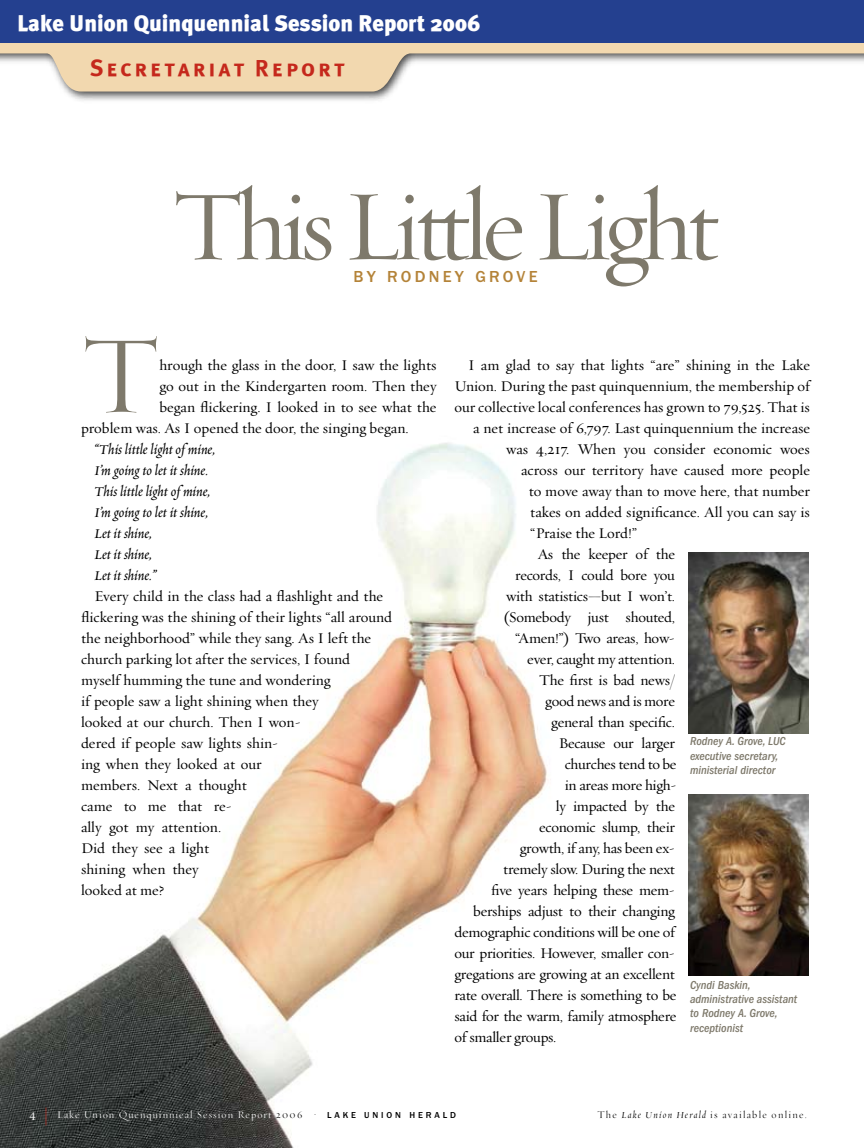
<style>
.page{position:relative;width:864px;height:1148px;background:#fff}
.page>*{position:absolute;margin:0;border:0;box-sizing:border-box;transform-origin:0 0}
.t1{font:113.7px "Requiem Fine HTF Roman";color:#7e796b}
.t2{font:101.25px "Requiem Display HTF Roman";letter-spacing:-.06em;color:#7e796b}
.t3{font:23.25px "Meta Plus Bold Caps";letter-spacing:.12em;color:#c5281c}
.t4{font:900 22.5px "Meta Plus";color:#fff}
.t5{font:500 16.5px "Franklin Gothic";letter-spacing:.2em;color:#b48338}
.t6{font:15px/21px "Requiem Text HTF Roman";color:#000}
.t7{font:15px "Requiem Text HTF Roman";letter-spacing:-.02em;color:#000}
.t8{font:15px/21px "Requiem Text HTF Italic";color:#000}
.t9{font:italic 500 condensed 12px/14.4px "Franklin Gothic";color:#7e796b}
.t10{font:10.5px "Requiem Fine HTF Roman";letter-spacing:.1em;color:#fff}
.t11{font:10.5px "Requiem Fine HTF Roman";letter-spacing:.12em;color:#000}
.s1{font-family:"Franklin Gothic Book X Cmpr";font-size:18px;color:#c5281c}
.s2{color:#000}
.s3{font-family:"Franklin Gothic";font-weight:500;font-size:9px;color:#000}
.s4{font-family:"Requiem Fine HTF Italic"}
</style>
<div class="page">
<div style="left:0;top:30px;width:864px;height:75px;background:#000;opacity:.75"></div>
<svg style="left:0;top:43px;width:864px;height:48px;fill:#f2d8af"></svg>
<img style="left:0;top:443px;width:738px;height:705px">
<img style="left:688px;top:552px;width:121px;height:181px">
<img style="left:688px;top:795px;width:121px;height:180px">
<div style="left:0;top:0;width:864px;height:43px;background:#24408f"></div>
<svg style="left:30px;top:1111px;width:6px;height:8px"></svg>
<h3 class="t4" style="left:17px;top:10px;width:464px">Lake Union Quinquennial Session Report 2006</h3>
<h3 class="t3" style="left:90px;top:54px;width:256px">Secretariat Report</h3>
<h2 class="t2" style="left:172px;top:167px;width:548px">This Little Light</h2>
<p class="t5" style="left:353px;top:267px;width:186px">BY RODNEY GROVE</p>
<h1 class="t1" style="left:81px;top:309px;width:80px">T</h1>
<p class="t6" style="left:159px;top:355px;width:279px">hrough the glass in the door, I saw the lights</p>
<p class="t6" style="left:159px;top:376px;width:279px">go out in the Kindergarten room. Then they</p>
<p class="t6" style="left:159px;top:397px;width:279px">began flickering. I looked in to see what the</p>
<p class="t6" style="left:81px;top:418px;width:329px">problem was. As I opened the door, the singing began.</p>
<p class="t8" style="left:94px;top:440px;width:123px">“This little light of mine,<br>I’m going to let it shine.<br>This little light of mine,<br>I’m going to let it shine,<br>Let it shine,<br>Let it shine,<br>Let it shine.”</p>
<p class="t6" style="left:81px;top:586px;width:313px;text-indent:14px">Every child in the class had a flashlight and the flickering was the shining of their lights “all around the neighborhood” while they sang. As I left the church parking lot after the services, I found myself humming the tune and wondering<br>if people saw a light shining when they<br>looked at our church. Then I won-<br>dered if people saw lights shin-<br>ing when they looked at our<br>members. Next a thought<br>came to me that re-<br>ally got my attention.<br>Did they see a light<br>shining when they<br>looked at me?</p>
<p class="t6" style="left:468px;top:355px;width:344px">I am glad to say that lights “are” shining in the Lake</p>
<p class="t6" style="left:454px;top:376px;width:357px">Union. During the past quinquennium, the membership of</p>
<p class="t6" style="left:454px;top:397px;width:357px">our collective local conferences has grown to 79,525. That is</p>
<p class="t6" style="left:473px;top:418px;width:338px">a net increase of 6,797. Last quinquennium the increase</p>
<p class="t6" style="left:506px;top:439px;width:305px">was 4,217. When you consider economic woes</p>
<p class="t6" style="left:521px;top:460px;width:290px">across our territory have caused more people</p>
<p class="t6" style="left:529px;top:481px;width:283px">to move away than to move here, that number</p>
<p class="t6" style="left:530px;top:502px;width:281px">takes on added significance. All you can say is</p>
<p class="t6" style="left:530px;top:523px;width:109px">“Praise the Lord!”</p>
<p class="t7" style="left:538px;top:545px;width:139px">As the keeper of the</p>
<p class="t7" style="left:515px;top:566px;width:161px">records, I could bore you</p>
<p class="t7" style="left:506px;top:587px;width:170px">with statistics—but I won’t.</p>
<p class="t7" style="left:503px;top:608px;width:173px">(Somebody just shouted,</p>
<p class="t7" style="left:515px;top:629px;width:161px">“Amen!”) Two areas, how-</p>
<p class="t7" style="left:527px;top:650px;width:149px">ever, caught my attention.</p>
<p class="t7" style="left:539px;top:671px;width:137px">The first is bad news/</p>
<p class="t7" style="left:545px;top:692px;width:131px">good news and is more</p>
<p class="t7" style="left:551px;top:713px;width:125px">general than specific.</p>
<p class="t7" style="left:559px;top:734px;width:118px">Because our larger</p>
<p class="t7" style="left:565px;top:755px;width:113px">churches tend to be</p>
<p class="t7" style="left:565px;top:776px;width:113px">in areas more high-</p>
<p class="t7" style="left:556px;top:797px;width:121px">ly impacted by the</p>
<p class="t7" style="left:539px;top:818px;width:137px">economic slump, their</p>
<p class="t7" style="left:520px;top:839px;width:157px">growth, if any, has been ex-</p>
<p class="t7" style="left:503px;top:860px;width:173px">tremely slow. During the next</p>
<p class="t7" style="left:491px;top:881px;width:185px">five years helping these mem-</p>
<p class="t7" style="left:473px;top:902px;width:203px">berships adjust to their changing</p>
<p class="t7" style="left:454px;top:923px;width:222px">demographic conditions will be one of</p>
<p class="t7" style="left:454px;top:944px;width:222px">our priorities. However, smaller con-</p>
<p class="t7" style="left:454px;top:965px;width:222px">gregations are growing at an excellent</p>
<p class="t7" style="left:454px;top:986px;width:223px">rate overall. There is something to be</p>
<p class="t7" style="left:454px;top:1007px;width:223px">said for the warm, family atmosphere</p>
<p class="t7" style="left:454px;top:1028px;width:103px">of smaller groups.</p>
<p class="t9" style="left:690px;top:734px;width:97px">Rodney A. Grove, LUC executive secretary, ministerial director</p>
<p class="t9" style="left:690px;top:977px;width:109px">Cyndi Baskin, administrative assistant to Rodney A. Grove, receptionist</p>
<p class="t10" style="left:44px;top:1108px;width:414px"><span class="s1">|</span> Lake Union Quenquinnieal Session Report <span class="s2">2006 •</span> <span class="s3">L A K E U N I O N H E R A L D</span></p>
<p class="t11" style="left:597px;top:1108px;width:211px">The <span class="s4">Lake Union Herald</span> is available online.</p>
</div>
